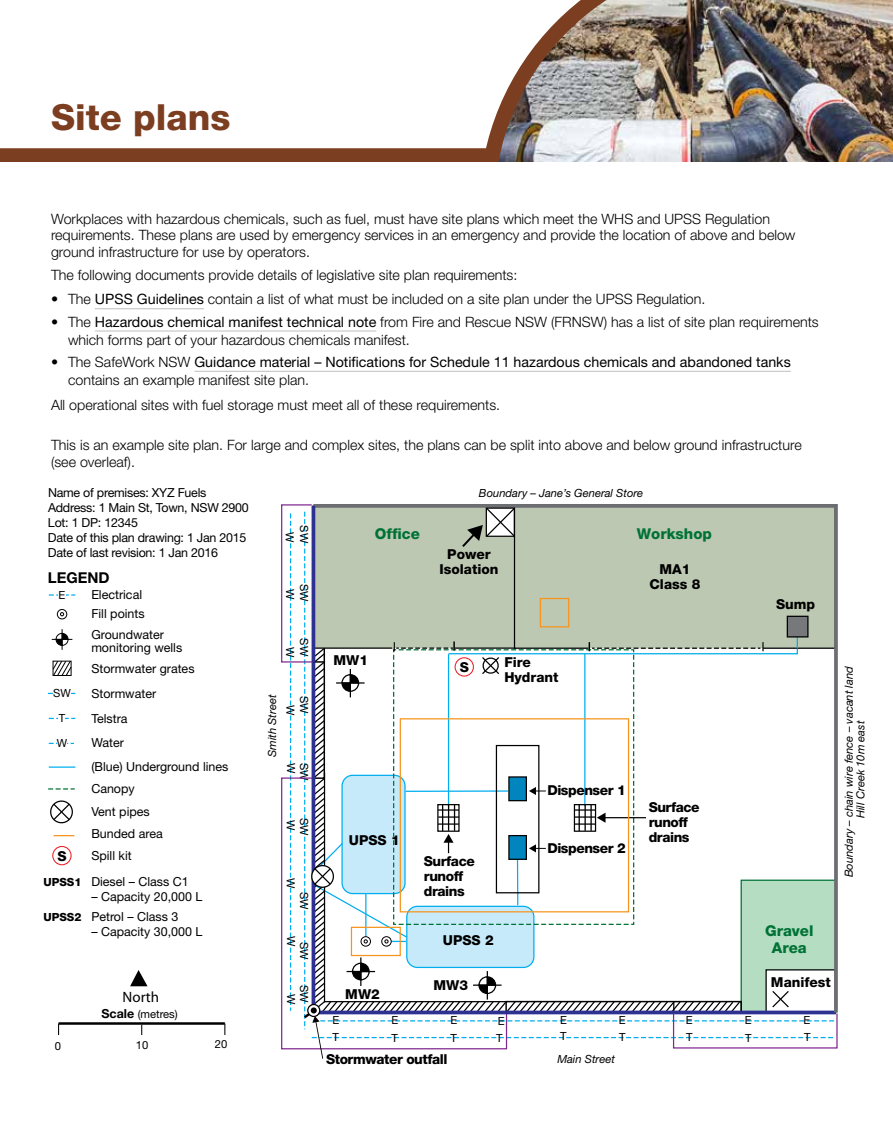
<style>
.page{position:relative;width:893px;height:1136px;background:#fff}
.page>*{position:absolute;margin:0;border:0;box-sizing:border-box;transform-origin:0 0}
.t1{font:800 36px "Helvetica Neue";color:#7c3e21}
.t2{font:800 15px/17.4px "Helvetica Neue";color:#007236;text-align:center}
.t3{font:700 15px "Helvetica Neue";color:#000}
.t4{font:15px "Myriad";color:#000}
.t5{font:300 14.25px/16.5px "Helvetica Neue";color:#000}
.t6{font:14.25px/18px "Helvetica Neue";color:#000}
.t7{font:800 13.65px/15px "Helvetica Neue";letter-spacing:-.03em;color:#000}
.t8{font:800 13.65px/15px "Helvetica Neue";color:#000;text-align:center}
.t9{font:12.45px/22.8px "Helvetica Neue";color:#000}
.t10{font:12.45px/15px "Helvetica Neue";letter-spacing:-.02em;color:#000}
.t11{font:italic 11.25px "Helvetica Neue";color:#000}
.t12{font:11.25px/14.5px "Helvetica Neue";color:#000;text-align:center}
.t13{font:800 11.25px "Helvetica Neue";color:#000}
.s1{font-weight:400}
.s2{font-weight:300}
.s3{font-weight:700;font-size:12.45px}
</style>
<div class="page">
<img style="left:486px;top:0;width:407px;height:162px">
<div style="left:0;top:148px;width:495px;height:15px;background:#7c3e21"></div>
<hr style="left:59px;top:1022px;width:166px;height:2px;background:#000">
<svg style="left:52px;top:660px;width:20px;height:16px"></svg>
<div style="left:57px;top:609px;width:10px;height:10px;border:1px solid #000;border-radius:50%"></div>
<svg style="left:60px;top:612px;width:4px;height:4px"></svg>
<svg style="left:52px;top:629px;width:20px;height:20px"></svg>
<svg style="left:48px;top:692px;width:28px;height:2px"></svg>
<svg style="left:49px;top:766px;width:26px;height:1px"></svg>
<svg style="left:48px;top:788px;width:27px;height:1px"></svg>
<svg style="left:49px;top:594px;width:26px;height:2px"></svg>
<hr style="left:53px;top:692px;width:18px;height:3px;background:#fff">
<svg style="left:49px;top:717px;width:26px;height:3px"></svg>
<svg style="left:49px;top:742px;width:25px;height:2px"></svg>
<svg style="left:50px;top:800px;width:23px;height:24px"></svg>
<svg style="left:54px;top:835px;width:20px;height:1px"></svg>
<svg style="left:130px;top:970px;width:18px;height:16px"></svg>
<div style="left:52px;top:845px;width:20px;height:20px;border:1px solid #ed1d24;border-radius:50%"></div>
<hr style="left:95px;top:308px;width:109px;height:1px;background:#bcbec0">
<hr style="left:95px;top:330px;width:281px;height:1px;background:#bcbec0">
<hr style="left:194px;top:371px;width:597px;height:1px;background:#bcbec0">
<svg style="left:281px;top:504px;width:557px;height:554px"></svg>
<h2 class="t1" style="left:51px;top:95px;width:181px">Site plans</h2>
<p class="t5" style="left:51px;top:210px;width:746px">Workplaces with hazardous chemicals, such as fuel, must have site plans which meet the WHS and UPSS Regulation requirements. These plans are used by emergency services in an emergency and provide the location of above and below ground infrastructure for use by operators.</p>
<p class="t5" style="left:51px;top:266px;width:468px">The following documents provide details of legislative site plan requirements:</p>
<p class="t5" style="left:51px;top:290px;width:656px">• The <span class="s1">UPSS Guidelines</span> contain a list of what must be included on a site plan under the UPSS Regulation.</p>
<p class="t5" style="left:68px;top:312px;width:752px;line-height:18px;text-indent:-17px">• The <span class="s1">Hazardous chemical manifest technical note</span> from Fire and Rescue NSW (FRNSW) has a list of site plan requirements which forms part of your hazardous chemicals manifest.</p>
<p class="t6" style="left:68px;top:352px;width:724px;text-indent:-17px"><span class="s2">• The SafeWork NSW</span> Guidance material – Notifications for Schedule 11 hazardous chemicals and abandoned tanks <span class="s2">contains an example manifest site plan.</span></p>
<p class="t5" style="left:51px;top:396px;width:451px">All operational sites with fuel storage must meet all of these requirements.</p>
<p class="t5" style="left:51px;top:436px;width:752px">This is an example site plan. For large and complex sites, the plans can be split into above and below ground infrastructure (see overleaf).</p>
<p class="t10" style="left:48px;top:485px;width:202px">Name of premises: XYZ Fuels<br>Address: 1 Main St, Town, NSW 2900<br>Lot: 1 DP: 12345<br>Date of this plan drawing: 1 Jan 2015<br>Date of last revision: 1 Jan 2016</p>
<p class="t3" style="left:48px;top:568px;width:63px">LEGEND</p>
<p class="t12" style="left:59px;top:587px;width:8px">E</p>
<p class="t12" style="left:53px;top:686px;width:19px">SW</p>
<p class="t12" style="left:59px;top:711px;width:8px">T</p>
<p class="t12" style="left:57px;top:736px;width:12px">W</p>
<p class="t9" style="left:91px;top:582px;width:52px">Electrical</p>
<p class="t9" style="left:91px;top:602px;width:55px">Fill points</p>
<p class="t9" style="left:91px;top:628px;width:92px;line-height:12.5px">Groundwater monitoring wells</p>
<p class="t9" style="left:91px;top:657px;width:105px">Stormwater grates</p>
<p class="t9" style="left:91px;top:705px;width:38px;line-height:24.8px">Telstra<br>Water</p>
<p class="t9" style="left:91px;top:754px;width:139px">(Blue) Underground lines</p>
<p class="t9" style="left:91px;top:681px;width:66px">Stormwater</p>
<p class="t9" style="left:91px;top:776px;width:73px">Canopy<br>Vent pipes<br>Bunded area</p>
<p class="t7" style="left:57px;top:848px;width:11px">S</p>
<p class="t9" style="left:91px;top:843px;width:42px">Spill kit</p>
<p class="t13" style="left:43px;top:875px;width:40px">UPSS1</p>
<p class="t13" style="left:43px;top:910px;width:40px">UPSS2</p>
<p class="t9" style="left:91px;top:869px;width:99px">Diesel – Class C1</p>
<p class="t9" style="left:91px;top:885px;width:113px;line-height:21px">– Capacity 20,000 L<br>Petrol – Class 3</p>
<p class="t9" style="left:91px;top:920px;width:113px">– Capacity 30,000 L</p>
<p class="t4" style="left:123px;top:989px;width:38px">North</p>
<p class="t12" style="left:312px;top:525px;width:19px;rotate:90deg">SW<br>W</p>
<p class="t12" style="left:312px;top:583px;width:19px;rotate:90deg">SW</p>
<p class="t12" style="left:312px;top:638px;width:19px;rotate:90deg">SW</p>
<p class="t12" style="left:298px;top:589px;width:12px;rotate:90deg">W</p>
<p class="t12" style="left:298px;top:647px;width:12px;rotate:90deg">W</p>
<p class="t11" style="left:265px;top:757px;width:64px;rotate:-90deg">Smith Street</p>
<p class="t12" style="left:312px;top:695px;width:19px;rotate:90deg">SW</p>
<p class="t12" style="left:298px;top:704px;width:12px;rotate:90deg">W</p>
<p class="t12" style="left:299px;top:762px;width:12px;rotate:90deg">W</p>
<p class="t12" style="left:312px;top:763px;width:19px;rotate:90deg">SW</p>
<p class="t12" style="left:312px;top:817px;width:19px;rotate:90deg">SW</p>
<p class="t12" style="left:298px;top:820px;width:12px;rotate:90deg">W</p>
<p class="t12" style="left:298px;top:878px;width:12px;rotate:90deg">W</p>
<p class="t12" style="left:312px;top:891px;width:19px;rotate:90deg">SW</p>
<p class="t12" style="left:312px;top:941px;width:19px;rotate:90deg">SW</p>
<p class="t12" style="left:312px;top:985px;width:19px;rotate:90deg">SW</p>
<p class="t12" style="left:299px;top:935px;width:12px;rotate:90deg">W</p>
<p class="t12" style="left:299px;top:993px;width:12px;rotate:90deg">W</p>
<p class="t11" style="left:479px;top:486px;width:166px">Boundary – Jane’s General Store</p>
<p class="t2" style="left:375px;top:525px;width:47px">Office</p>
<p class="t2" style="left:637px;top:525px;width:77px">Workshop</p>
<p class="t8" style="left:649px;top:561px;width:52px">MA1<br>Class 8</p>
<p class="t8" style="left:440px;top:546px;width:60px">Power<br>Isolation</p>
<p class="t7" style="left:334px;top:652px;width:36px">MW1</p>
<p class="t7" style="left:460px;top:659px;width:11px">S</p>
<p class="t8" style="left:504px;top:654px;width:56px;text-align:left">Fire<br>Hydrant</p>
<p class="t7" style="left:547px;top:783px;width:80px">Dispenser 1</p>
<p class="t7" style="left:349px;top:832px;width:52px">UPSS 1</p>
<p class="t7" style="left:345px;top:986px;width:36px">MW2</p>
<p class="t7" style="left:424px;top:853px;width:52px">Surface runoff drains</p>
<p class="t7" style="left:443px;top:932px;width:52px">UPSS 2</p>
<p class="t7" style="left:434px;top:977px;width:36px">MW3</p>
<p class="t7" style="left:547px;top:840px;width:80px">Dispenser 2</p>
<p class="t7" style="left:649px;top:799px;width:52px">Surface runoff drains</p>
<p class="t7" style="left:776px;top:596px;width:41px">Sump</p>
<p class="t2" style="left:765px;top:921px;width:50px">Gravel<br>Area</p>
<p class="t8" style="left:771px;top:974px;width:61px">Manifest</p>
<p class="t12" style="left:101px;top:1006px;width:78px"><span class="s3">Scale</span> (metres)</p>
<p class="t12" style="left:55px;top:1038px;width:8px">0</p>
<p class="t12" style="left:136px;top:1037px;width:14px">10</p>
<p class="t12" style="left:215px;top:1036px;width:14px">20</p>
<p class="t12" style="left:333px;top:1012px;width:8px">E</p>
<p class="t12" style="left:391px;top:1012px;width:8px">E</p>
<p class="t12" style="left:450px;top:1012px;width:8px">E</p>
<p class="t12" style="left:498px;top:1013px;width:8px">E</p>
<p class="t12" style="left:560px;top:1012px;width:8px">E</p>
<p class="t12" style="left:619px;top:1012px;width:8px">E</p>
<p class="t12" style="left:686px;top:1012px;width:8px">E</p>
<p class="t12" style="left:745px;top:1012px;width:8px">E</p>
<p class="t12" style="left:804px;top:1012px;width:8px">E</p>
<p class="t12" style="left:333px;top:1029px;width:8px">T</p>
<p class="t12" style="left:392px;top:1030px;width:8px">T</p>
<p class="t12" style="left:450px;top:1030px;width:8px">T</p>
<p class="t12" style="left:496px;top:1030px;width:8px">T</p>
<p class="t12" style="left:560px;top:1028px;width:8px">T</p>
<p class="t12" style="left:619px;top:1029px;width:8px">T</p>
<p class="t12" style="left:686px;top:1029px;width:8px">T</p>
<p class="t12" style="left:745px;top:1030px;width:8px">T</p>
<p class="t12" style="left:804px;top:1029px;width:8px">T</p>
<p class="t7" style="left:326px;top:1051px;width:123px">Stormwater outfall</p>
<p class="t11" style="left:557px;top:1051px;width:59px">Main Street</p>
<p class="t11" style="left:842px;top:877px;width:213px;rotate:-90deg">Boundary – chain wire fence – vacant land</p>
<p class="t11" style="left:854px;top:818px;width:99px;rotate:-90deg">Hill Creek 10m east</p>
</div>
